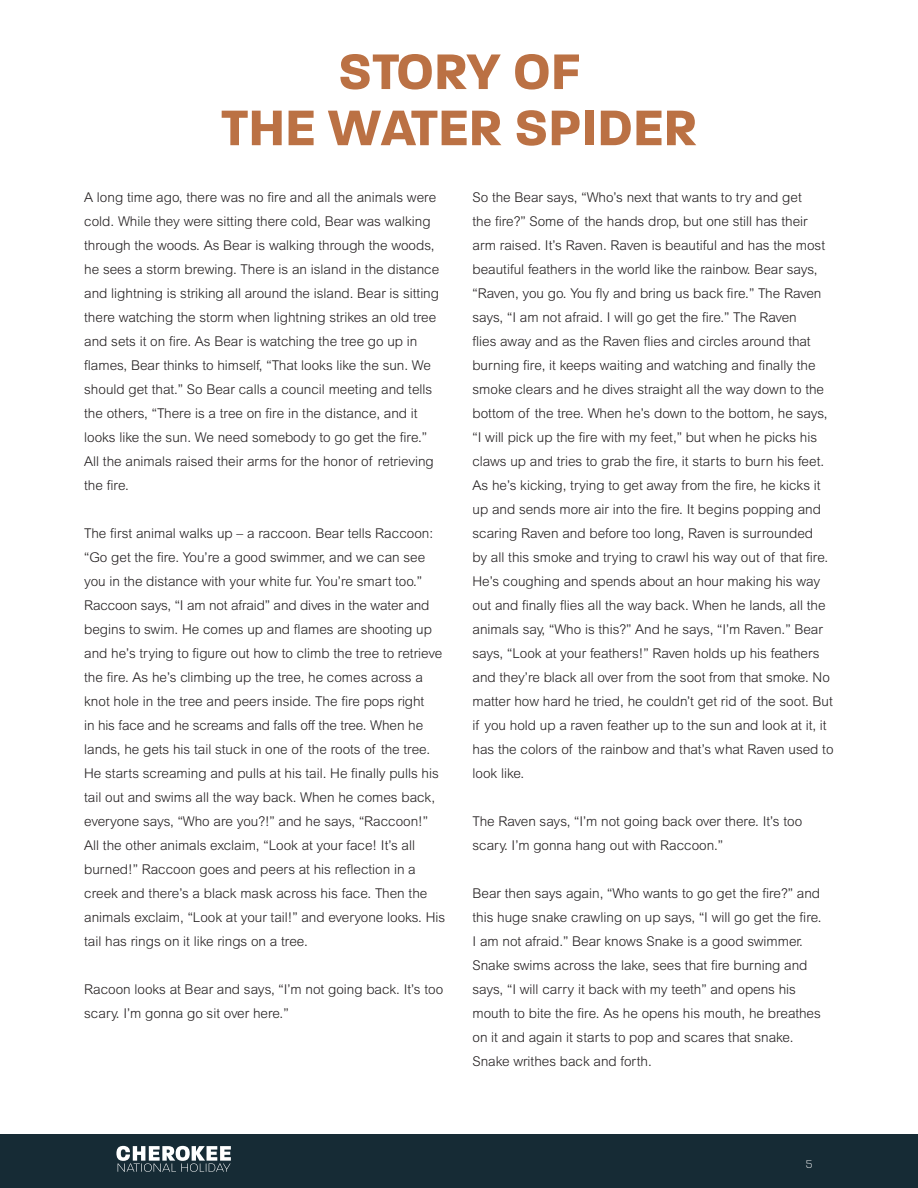
<style>
.page{position:relative;width:918px;height:1188px;background:#fff}
.page>*{position:absolute;margin:0;border:0;box-sizing:border-box;transform-origin:0 0}
.t1{font:700 54px/56.1px "Paralucent";color:#bb7144;text-align:center}
.t2{font:300 13.5px/24px "Arial MT Pro";color:#231f20}
.t3{font:200 12px "Paralucent";color:#fff}
</style>
<div class="page">
<div style="left:0;top:1134px;width:918px;height:54px;background:#162b35"></div>
<svg style="left:116px;top:1146px;width:115px;height:26px"></svg>
<h1 class="t1" style="left:221px;top:43px;width:478px">STORY OF<br>THE WATER SPIDER</h1>
<p class="t2" style="left:84px;top:185px;width:356px">A long time ago, there was no fire and all the animals were cold. While they were sitting there cold, Bear was walking through the woods. As Bear is walking through the woods, he sees a storm brewing. There is an island in the distance and lightning is striking all around the island. Bear is sitting there watching the storm when lightning strikes an old tree and sets it on fire. As Bear is watching the tree go up in flames, Bear thinks to himself, “That looks like the sun. We should get that.” So Bear calls a council meeting and tells the others, “There is a tree on fire in the distance, and it looks like the sun. We need somebody to go get the fire.” All the animals raised their arms for the honor of retrieving the fire.</p>
<p class="t2" style="left:84px;top:521px;width:362px">The first animal walks up – a raccoon. Bear tells Raccoon: “Go get the fire. You’re a good swimmer, and we can see you in the distance with your white fur. You’re smart too.” Raccoon says, “I am not afraid” and dives in the water and begins to swim. He comes up and flames are shooting up and he’s trying to figure out how to climb the tree to retrieve the fire. As he’s climbing up the tree, he comes across a knot hole in the tree and peers inside. The fire pops right<br>in his face and he screams and falls off the tree. When he lands, he gets his tail stuck in one of the roots of the tree.<br>He starts screaming and pulls at his tail. He finally pulls his tail out and swims all the way back. When he comes back, everyone says, “Who are you?!” and he says, “Raccoon!” All the other animals exclaim, “Look at your face! It’s all burned!” Raccoon goes and peers at his reflection in a creek and there’s a black mask across his face. Then the animals exclaim, “Look at your tail!” and everyone looks. His tail has rings on it like rings on a tree.</p>
<p class="t2" style="left:84px;top:977px;width:361px">Racoon looks at Bear and says, “I’m not going back. It’s too scary. I’m gonna go sit over here.”</p>
<p class="t2" style="left:472px;top:185px;width:363px">So the Bear says, “Who’s next that wants to try and get<br>the fire?” Some of the hands drop, but one still has their arm raised. It’s Raven. Raven is beautiful and has the most beautiful feathers in the world like the rainbow. Bear says, “Raven, you go. You fly and bring us back fire.” The Raven says, “I am not afraid. I will go get the fire.” The Raven<br>flies away and as the Raven flies and circles around that burning fire, it keeps waiting and watching and finally the smoke clears and he dives straight all the way down to the bottom of the tree. When he’s down to the bottom, he says, “I will pick up the fire with my feet,” but when he picks his claws up and tries to grab the fire, it starts to burn his feet.<br>As he’s kicking, trying to get away from the fire, he kicks it up and sends more air into the fire. It begins popping and scaring Raven and before too long, Raven is surrounded<br>by all this smoke and trying to crawl his way out of that fire.<br>He’s coughing and spends about an hour making his way out and finally flies all the way back. When he lands, all the animals say, “Who is this?” And he says, “I’m Raven.” Bear says, “Look at your feathers!” Raven holds up his feathers and they’re black all over from the soot from that smoke. No matter how hard he tried, he couldn’t get rid of the soot. But if you hold up a raven feather up to the sun and look at it, it has the colors of the rainbow and that’s what Raven used to look like.</p>
<p class="t2" style="left:472px;top:809px;width:331px">The Raven says, “I’m not going back over there. It’s too scary. I’m gonna hang out with Raccoon.”</p>
<p class="t2" style="left:472px;top:881px;width:351px">Bear then says again, “Who wants to go get the fire?” and this huge snake crawling on up says, “I will go get the fire.<br>I am not afraid.” Bear knows Snake is a good swimmer.<br>Snake swims across the lake, sees that fire burning and says, “I will carry it back with my teeth” and opens his mouth to bite the fire. As he opens his mouth, he breathes on it and again it starts to pop and scares that snake.<br>Snake writhes back and forth.</p>
<p class="t3" style="left:806px;top:1157px;width:8px">5</p>
</div>
